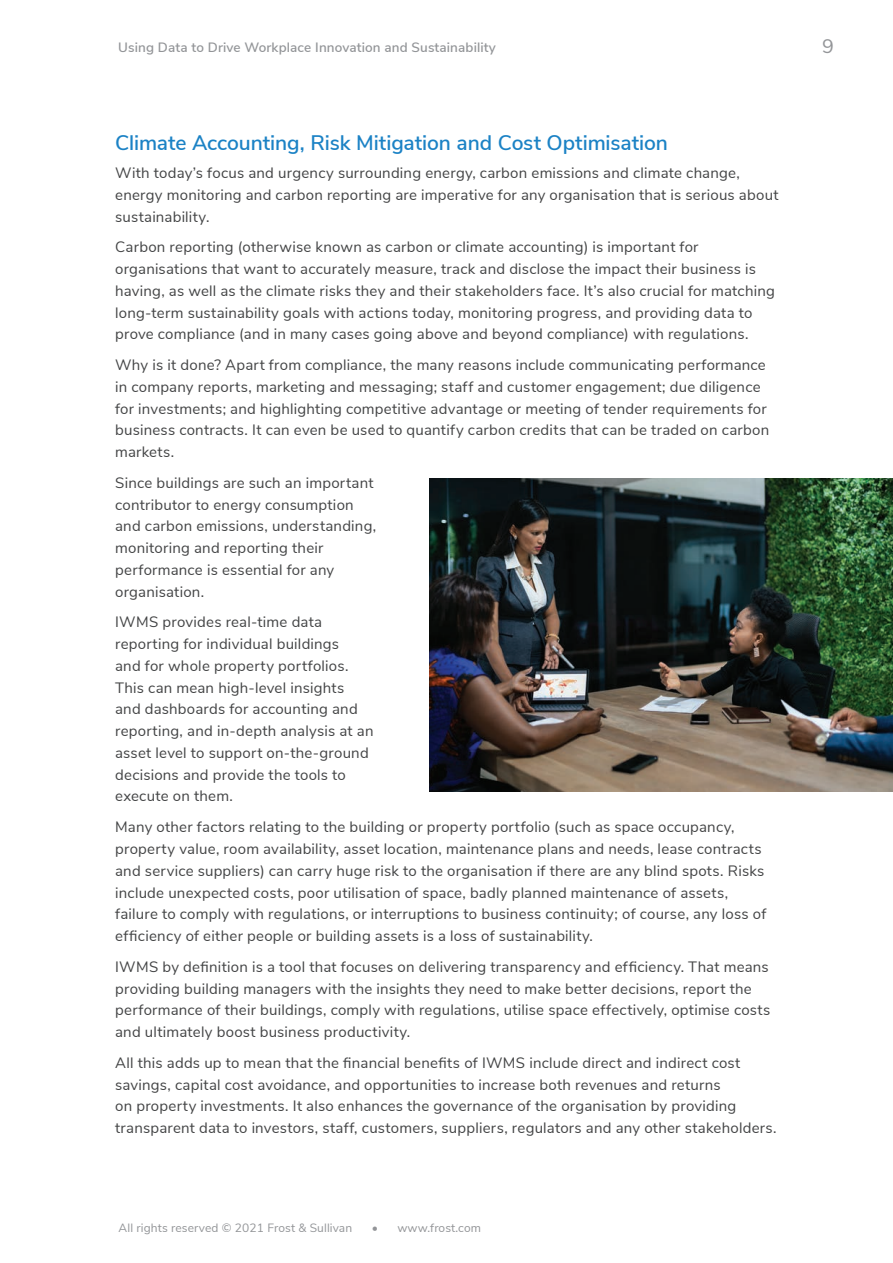
<style>
.page{position:relative;width:893px;height:1263px;background:#fff}
.page>*{position:absolute;margin:0;border:0;box-sizing:border-box;transform-origin:0 0}
.t1{font:600 21px "Nunito Sans";letter-spacing:-.005em;color:#1b82c5}
.t2{font:19.5px "Nunito Sans";color:#939598}
.Text_body{font:15px/21.8px "Nunito Sans";letter-spacing:.015em;color:#434445}
.t3{font:600 13.5px "Nunito Sans";letter-spacing:.01em;color:#939598}
.t4{font:12px "Nunito Sans";letter-spacing:.01em;color:#939598}
</style>
<div class="page">
<img style="left:429px;top:478px;width:464px;height:314px">
<p class="t3" style="left:118px;top:38px;width:379px">Using Data to Drive Workplace Innovation and Sustainability</p>
<h2 class="t2" style="left:822px;top:32px;width:13px">9</h2>
<h2 class="t1" style="left:115px;top:127px;width:554px">Climate Accounting, Risk Mitigation and Cost Optimisation</h2>
<p class="Text_body" style="left:115px;top:161px;width:665px">With today’s focus and urgency surrounding energy, carbon emissions and climate change, energy monitoring and carbon reporting are imperative for any organisation that is serious about sustainability.</p>
<p class="Text_body" style="left:115px;top:235px;width:661px">Carbon reporting (otherwise known as carbon or climate accounting) is important for organisations that want to accurately measure, track and disclose the impact their business is having, as well as the climate risks they and their stakeholders face. It’s also crucial for matching long-term sustainability goals with actions today, monitoring progress, and providing data to prove compliance (and in many cases going above and beyond compliance) with regulations.</p>
<p class="Text_body" style="left:115px;top:353px;width:656px">Why is it done? Apart from compliance, the many reasons include communicating performance in company reports, marketing and messaging; staff and customer engagement; due diligence for investments; and highlighting competitive advantage or meeting of tender requirements for business contracts. It can even be used to quantify carbon credits that can be traded on carbon markets.</p>
<p class="Text_body" style="left:115px;top:471px;width:263px">Since buildings are such an important contributor to energy consumption and carbon emissions, understanding, monitoring and reporting their performance is essential for any organisation.</p>
<p class="Text_body" style="left:115px;top:610px;width:260px">IWMS provides real-time data reporting for individual buildings<br>and for whole property portfolios.<br>This can mean high-level insights and dashboards for accounting and reporting, and in-depth analysis at an asset level to support on-the-ground decisions and provide the tools to execute on them.</p>
<p class="Text_body" style="left:115px;top:815px;width:653px">Many other factors relating to the building or property portfolio (such as space occupancy, property value, room availability, asset location, maintenance plans and needs, lease contracts and service suppliers) can carry huge risk to the organisation if there are any blind spots. Risks include unexpected costs, poor utilisation of space, badly planned maintenance of assets, failure to comply with regulations, or interruptions to business continuity; of course, any loss of efficiency of either people or building assets is a loss of sustainability.</p>
<p class="Text_body" style="left:115px;top:955px;width:657px">IWMS by definition is a tool that focuses on delivering transparency and efficiency. That means providing building managers with the insights they need to make better decisions, report the performance of their buildings, comply with regulations, utilise space effectively, optimise costs and ultimately boost business productivity.</p>
<p class="Text_body" style="left:115px;top:1051px;width:663px">All this adds up to mean that the financial benefits of IWMS include direct and indirect cost savings, capital cost avoidance, and opportunities to increase both revenues and returns<br>on property investments. It also enhances the governance of the organisation by providing transparent data to investors, staff, customers, suppliers, regulators and any other stakeholders.</p>
<p class="t4" style="left:119px;top:1219px;width:235px">All rights reserved © 2021 Frost &amp; Sullivan</p>
<p class="t4" style="left:372px;top:1219px;width:111px">• www.frost.com</p>
</div>
